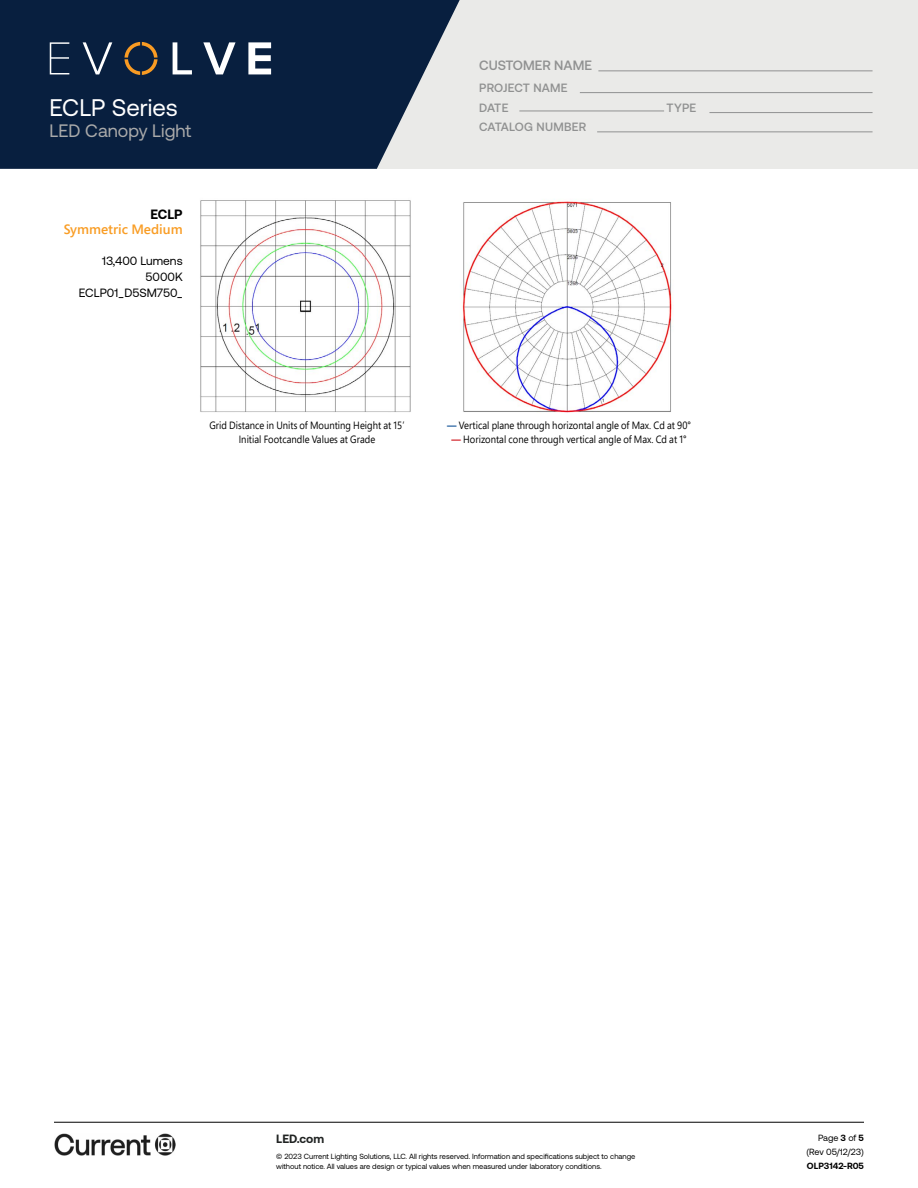
<style>
.page{position:relative;width:918px;height:1188px;background:#fff}
.page>*{position:absolute;margin:0;border:0;box-sizing:border-box;transform-origin:0 0}
.t1{font:24px "Aeonik";color:#fff}
.t2{font:18px "Aeonik";color:#aaa}
.t3{font:600 13.5px "Segoe Pro";color:#f99d25}
.t4{font:500 13.5px "Aeonik";color:#909191}
.t5{font:700 13.5px "Aeonik";color:#000}
.t6{font:500 12px/19.5px "Aeonik";letter-spacing:.02em;color:#909191}
.t7{font:12px/16.2px "Aeonik";color:#000;text-align:right}
.t8{font:700 12px "Aeonik";color:#202322}
.t9{font:10.5px/13.5px "Segoe Pro";color:#000;text-align:center;scale:.9 1}
.t10{font:9px/14.1px "Aeonik";color:#000;text-align:right}
.t11{font:700 9px "Aeonik";color:#000}
.t12{font:7.5px/9.8px "Aeonik";color:#000}
.s1{font-weight:700;color:#215e9e}
.s2{font-weight:700;color:#d2232a}
.s3{font-weight:700}
</style>
<div class="page">
<div style="left:0;top:0;width:918px;height:169px;background:#eaeae8"></div>
<svg style="left:0;top:0;width:460px;height:169px;background:#1e334f"></svg>
<hr style="left:598px;top:70px;width:275px;height:1px;background:#909191">
<hr style="left:580px;top:92px;width:293px;height:1px;background:#909191">
<hr style="left:519px;top:111px;width:145px;height:1px;background:#909191">
<hr style="left:709px;top:112px;width:164px;height:1px;background:#909191">
<hr style="left:597px;top:131px;width:276px;height:1px;background:#909191">
<svg style="left:50px;top:38px;width:20px;height:36px"></svg>
<svg style="left:83px;top:38px;width:30px;height:36px"></svg>
<svg style="left:173px;top:38px;width:19px;height:36px"></svg>
<svg style="left:203px;top:38px;width:33px;height:36px"></svg>
<svg style="left:248px;top:38px;width:23px;height:36px"></svg>
<svg style="left:124px;top:38px;width:34px;height:37px"></svg>
<img style="left:200px;top:200px;width:211px;height:212px">
<img style="left:462px;top:201px;width:210px;height:212px">
<hr style="left:54px;top:1122px;width:810px;height:1px;background:#000">
<img style="left:54px;top:1134px;width:122px;height:21px">
<h1 class="t1" style="left:50px;top:94px;width:130px">ECLP Series</h1>
<h2 class="t2" style="left:50px;top:121px;width:143px">LED Canopy Light</h2>
<h3 class="t5" style="left:151px;top:206px;width:34px">ECLP</h3>
<h3 class="t3" style="left:64px;top:220px;width:120px">Symmetric Medium</h3>
<h3 class="t7" style="left:79px;top:253px;width:105px">13,400 Lumens<br>5000K<br>ECLP01_D5SM750_</h3>
<h3 class="t4" style="left:479px;top:58px;width:114px">CUSTOMER NAME</h3>
<h3 class="t6" style="left:479px;top:79px;width:90px">PROJECT NAME<br>DATE</h3>
<h3 class="t6" style="left:479px;top:118px;width:109px">CATALOG NUMBER</h3>
<h3 class="t6" style="left:667px;top:98px;width:31px">TYPE</h3>
<h3 class="t9" style="left:209px;top:419px;width:218px">Grid Distance in Units of Mounting Height at 15’<br>Initial Footcandle Values at Grade</h3>
<h3 class="t9" style="left:447px;top:419px;width:272px"><span class="s1">—</span> Vertical plane through horizontal angle of Max. Cd at 90°</h3>
<h3 class="t9" style="left:452px;top:432px;width:263px"><span class="s2">—</span> Horizontal cone through vertical angle of Max. Cd at 1°</h3>
<h3 class="t8" style="left:276px;top:1132px;width:49px">LED.com</h3>
<p class="t12" style="left:276px;top:1152px;width:361px">© 2023 Current Lighting Solutions, LLC. All rights reserved. Information and specifications subject to change without notice. All values are design or typical values when measured under laboratory conditions.</p>
<p class="t10" style="left:807px;top:1131px;width:59px">Page <span class="s3">3</span> of <span class="s3">5 </span>(Rev 05/12/23)</p>
<p class="t11" style="left:807px;top:1161px;width:59px">OLP3142-R05</p>
</div>
